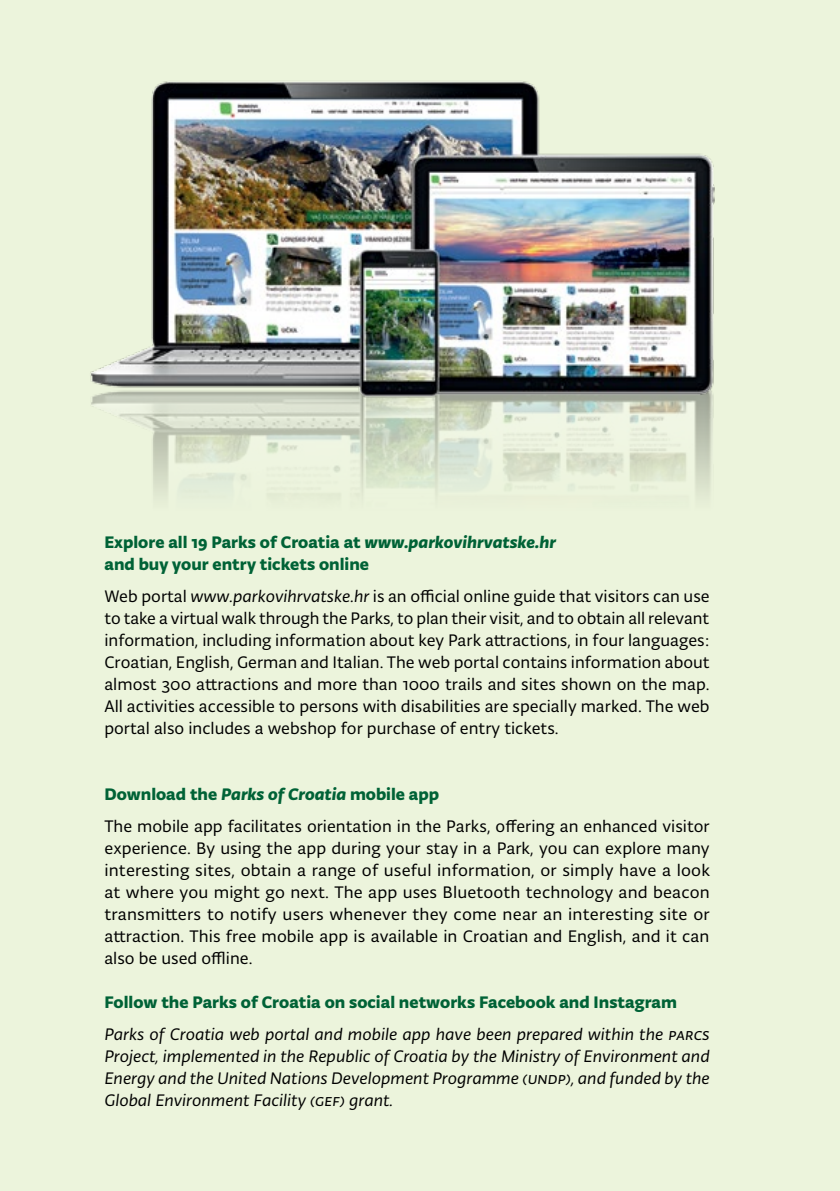
<style>
.page{position:relative;width:840px;height:1191px;background:#fff}
.page>*{position:absolute;margin:0;border:0;box-sizing:border-box;transform-origin:0 0}
.t1{font:17.8px/22px "Typonine Sans Pro Normal";color:#000;text-align:justify}
.t2{font:italic 17.8px/22px "Typonine Sans Pro Normal";color:#000;text-align:justify}
.t3{font:700 17.8px/22px "Typonine Sans Pro";color:#006236}
.s1{font-style:italic}
</style>
<div class="page">
<div style="left:0;top:0;width:839px;height:1191px;background:#ecf4dc"></div>
<img style="left:100px;top:408px;width:614px;height:88px">
<img style="left:90px;top:81px;width:625px;height:327px">
<p class="t3" style="left:104px;top:531px;width:453px">Explore all 19 Parks of Croatia at <span class="s1">www.parkovihrvatske.hr </span>and buy your entry tickets online</p>
<p class="t1" style="left:104px;top:585px;width:606px">Web portal <span class="s1">www.parkovihrvatske.hr</span> is an official online guide that visitors can use to take a virtual walk through the Parks, to plan their visit, and to obtain all relevant information, including information about key Park attractions, in four languages:<br>Croatian, English, German and Italian. The web portal contains information about almost 300 attractions and more than 1000 trails and sites shown on the map.<br>All activities accessible to persons with disabilities are specially marked. The web portal also includes a webshop for purchase of entry tickets.</p>
<p class="t3" style="left:104px;top:783px;width:336px">Download the <span class="s1">Parks of Croatia</span> mobile app</p>
<p class="t1" style="left:104px;top:815px;width:607px">The mobile app facilitates orientation in the Parks, offering an enhanced visitor experience. By using the app during your stay in a Park, you can explore many interesting sites, obtain a range of useful information, or simply have a look at where you might go next. The app uses Bluetooth technology and beacon transmitters to notify users whenever they come near an interesting site or attraction. This free mobile app is available in Croatian and English, and it can also be used offline.</p>
<p class="t3" style="left:104px;top:991px;width:574px">Follow the Parks of Croatia on social networks Facebook and Instagram</p>
<p class="t2" style="left:104px;top:1023px;width:606px">Parks of Croatia web portal and mobile app have been prepared within the parcs Project, implemented in the Republic of Croatia by the Ministry of Environment and Energy and the United Nations Development Programme (undp), and funded by the Global Environment Facility (gef) grant.</p>
</div>
